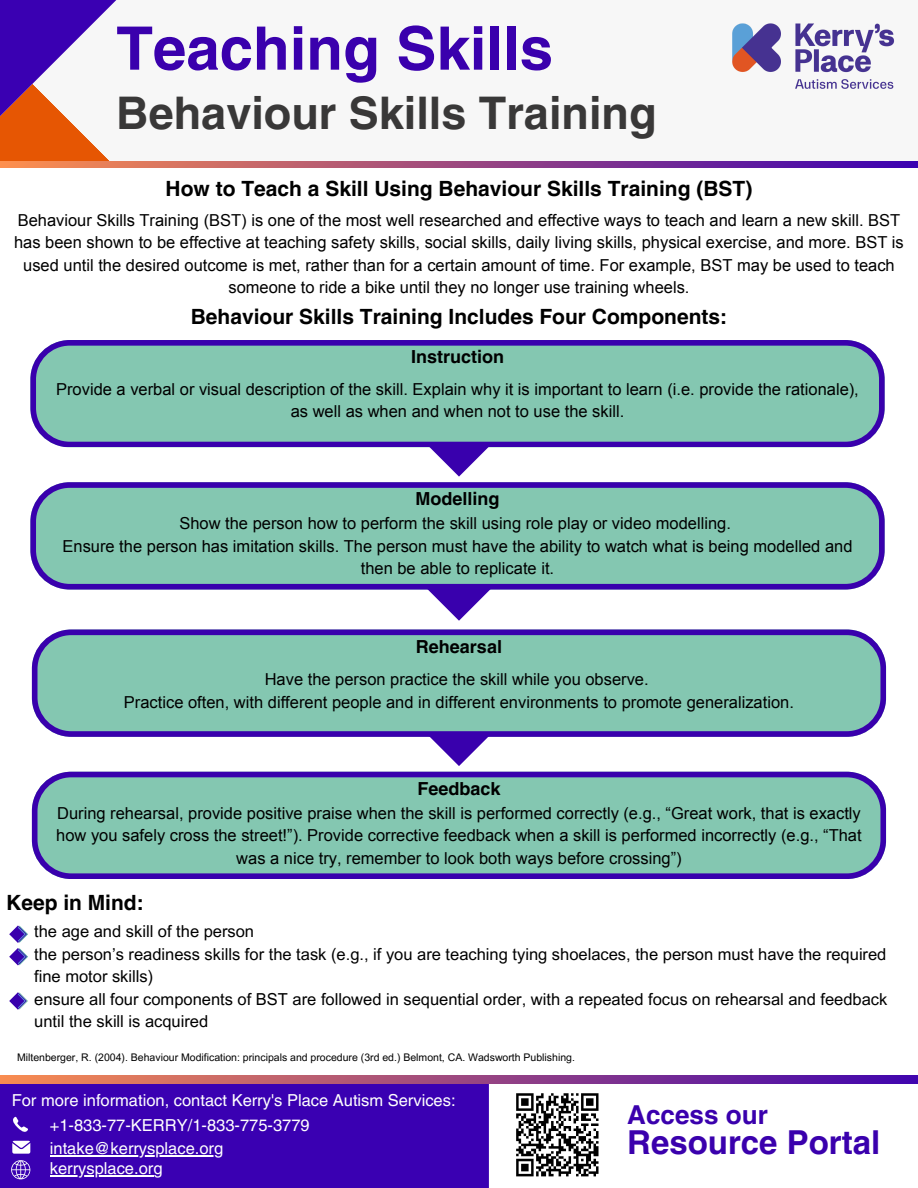
<style>
.page{position:relative;width:918px;height:1188px;background:#fff}
.page>*{position:absolute;margin:0;border:0;box-sizing:border-box;transform-origin:0 0}
.t1{font:700 60px "Helvetica LT Pro";color:#3a00ad}
.t2{font:700 45px "Helvetica LT Pro";color:#393838}
.t3{font:700 33px "Helvetica LT Pro";color:#3a00ad}
.t4{font:700 26.1px "Helvetica LT Pro";color:#3a00ad}
.t5{font:700 21px "Helvetica LT Pro";color:#000}
.t6{font:700 18px "Helvetica LT Pro";color:#000}
.t7{font:16.5px/22.5px "Arial";color:#000;text-align:center}
.t8{font:16.5px/22.5px "Arial MT Pro";color:#000}
.t9{font:16.5px "Helvetica LT Pro";color:#fff}
.t10{font:10.5px "Arial MT Pro";color:#000}
</style>
<div class="page">
<div style="left:0;top:1077px;width:487px;height:111px;background:#3a00b2"></div>
<div style="left:0;top:0;width:918px;height:165px;background:#f7f7f7"></div>
<svg style="left:0;top:0;width:116px;height:162px"></svg>
<svg style="left:0;top:162px;width:918px;height:6px"></svg>
<svg style="left:487px;top:1083px;width:431px;height:105px"></svg>
<img style="left:504px;top:1083px;width:107px;height:105px">
<svg style="left:0;top:1076px;width:918px;height:7px"></svg>
<svg style="left:13px;top:1117px;width:15px;height:15px"></svg>
<svg style="left:12px;top:1141px;width:18px;height:12px"></svg>
<svg style="left:11px;top:1160px;width:19px;height:19px"></svg>
<img style="left:732px;top:23px;width:162px;height:66px">
<svg style="left:9px;top:925px;width:19px;height:40px"></svg>
<svg style="left:9px;top:992px;width:19px;height:18px"></svg>
<svg style="left:32px;top:772px;width:854px;height:107px"></svg>
<svg style="left:32px;top:630px;width:854px;height:106px"></svg>
<svg style="left:30px;top:482px;width:854px;height:107px"></svg>
<svg style="left:30px;top:340px;width:854px;height:107px"></svg>
<svg style="left:427px;top:445px;width:64px;height:32px"></svg>
<hr style="left:50px;top:1175px;width:103px;height:2px;background:#fff">
<hr style="left:50px;top:1155px;width:173px;height:1px;background:#fff">
<svg style="left:427px;top:589px;width:64px;height:32px"></svg>
<svg style="left:427px;top:734px;width:64px;height:32px"></svg>
<h4 class="t1" style="left:116px;top:27px;width:438px">Teaching Skills</h4>
<h6 class="t2" style="left:116px;top:97px;width:542px">Behaviour Skills Training</h6>
<p class="t5" style="left:166px;top:181px;width:588px">How to Teach a Skill Using Behaviour Skills Training (BST)</p>
<p class="t7" style="left:14px;top:209px;width:891px">Behaviour Skills Training (BST) is one of the most well researched and effective ways to teach and learn a new skill. BST has been shown to be effective at teaching safety skills, social skills, daily living skills, physical exercise, and more. BST is used until the desired outcome is met, rather than for a certain amount of time. For example, BST may be used to teach someone to ride a bike until they no longer use training wheels.</p>
<p class="t5" style="left:191px;top:309px;width:538px">Behaviour Skills Training Includes Four Components:</p>
<p class="t6" style="left:411px;top:350px;width:95px">Instruction</p>
<p class="t7" style="left:56px;top:378px;width:804px">Provide a verbal or visual description of the skill. Explain why it is important to learn (i.e. provide the rationale), as well as when and when not to use the skill.</p>
<p class="t6" style="left:416px;top:493px;width:86px">Modelling</p>
<p class="t7" style="left:179px;top:512px;width:553px">Show the person how to perform the skill using role play or video modelling.</p>
<h6 class="t7" style="left:63px;top:535px;width:792px">Ensure the person has imitation skills. The person must have the ability to watch what is being modelled and then be able to replicate it.</h6>
<h6 class="t6" style="left:416px;top:640px;width:88px">Rehearsal</h6>
<p class="t7" style="left:265px;top:668px;width:385px">Have the person practice the skill while you observe.</p>
<h6 class="t7" style="left:124px;top:691px;width:671px">Practice often, with different people and in different environments to promote generalization.</h6>
<p class="t6" style="left:417px;top:782px;width:85px">Feedback</p>
<h4 class="t7" style="left:56px;top:802px;width:807px">During rehearsal, provide positive praise when the skill is performed correctly (e.g., “Great work, that is exactly how you safely cross the street!”). Provide corrective feedback when a skill is performed incorrectly (e.g., “That was a nice try, remember to look both ways before crossing”)</h4>
<p class="t5" style="left:6px;top:894px;width:139px">Keep in Mind:</p>
<h1 class="t8" style="left:34px;top:922px;width:221px">the age and skill of the person</h1>
<h2 class="t8" style="left:34px;top:945px;width:854px">the person’s readiness skills for the task (e.g., if you are teaching tying shoelaces, the person must have the required fine motor skills)</h2>
<h4 class="t8" style="left:34px;top:990px;width:855px">ensure all four components of BST are followed in sequential order, with a repeated focus on rehearsal and feedback until the skill is acquired</h4>
<p class="t10" style="left:17px;top:1054px;width:559px">Miltenberger, R. (2004). Behaviour Modification: principals and procedure (3rd ed.) Belmont, CA. Wadsworth Publishing.</p>
<p class="t9" style="left:12px;top:1094px;width:445px">For more information, contact Kerry's Place Autism Services:</p>
<p class="t9" style="left:50px;top:1120px;width:261px">+1-833-77-KERRY/1-833-775-3779</p>
<p class="t9" style="left:50px;top:1162px;width:114px">kerrysplace.org</p>
<p class="t9" style="left:50px;top:1142px;width:175px">intake@kerrysplace.org</p>
<p class="t4" style="left:627px;top:1105px;width:142px">Access our</p>
<p class="t3" style="left:627px;top:1131px;width:255px">Resource Portal</p>
</div>
